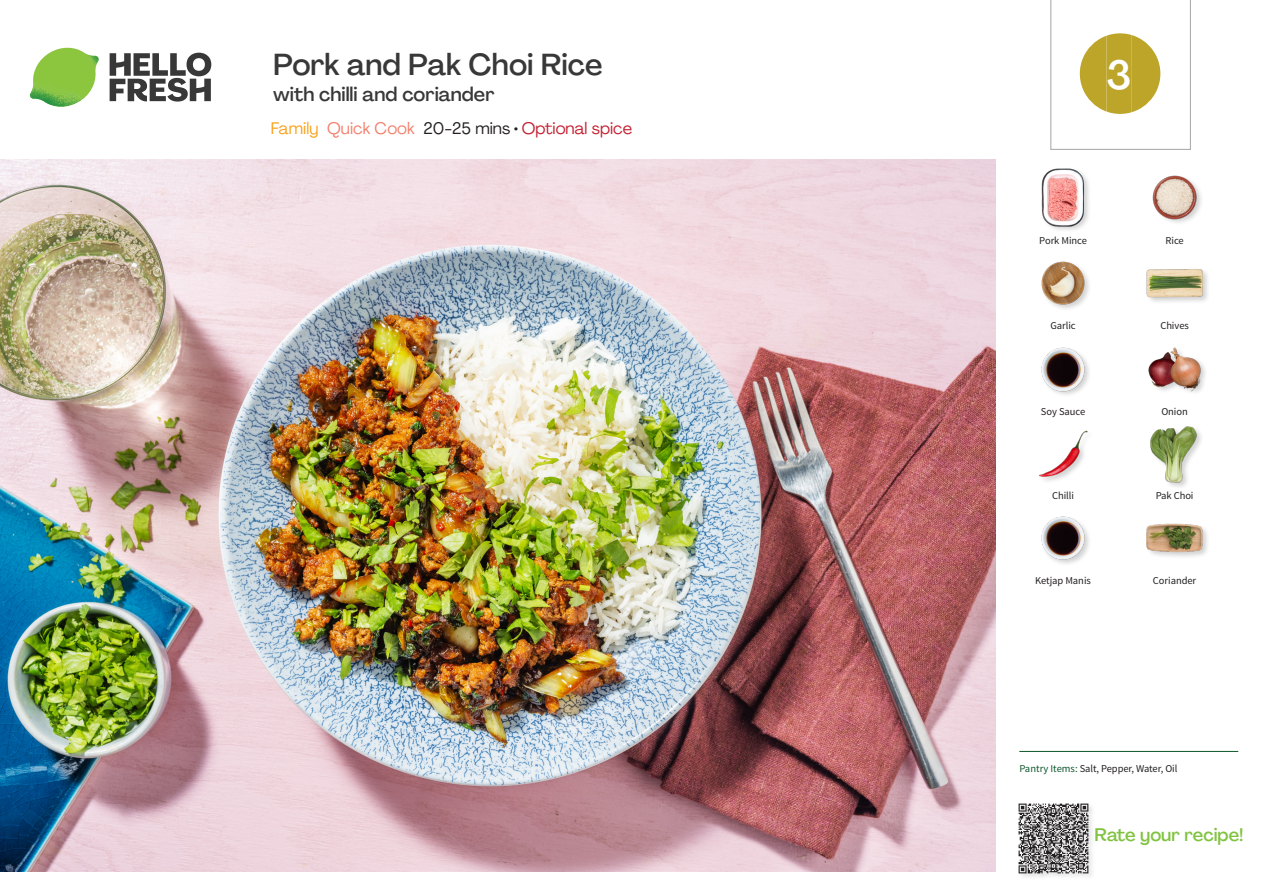
<style>
.page{position:relative;width:1263px;height:893px;background:#fff}
.page>*{position:absolute;margin:0;border:0;box-sizing:border-box;transform-origin:0 0}
._24_Recipe_Nr_Bag{font:500 40.5px "Agrandir";color:#fff}
._15_Titel_UK{font:500 30px "Agrandir";letter-spacing:-.005em;color:#383839}
._15_Titel_UK-2{font:500 19.5px "Agrandir";color:#383839}
.t1{font:500 18px "Agrandir";color:#81c340}
._02_Box_Type{font:16.5px "Agrandir";color:#c31f31}
._18_FRONT_ingredient{font:10.5px "Source Sans Pro";letter-spacing:-.005em;color:#231f20}
.t2{font:10.5px "Source Sans Variable";letter-spacing:-.005em;color:#231f20}
.s1{color:#f9a21c}
.s2{color:#f4806e}
.s3{color:#231f20}
.s4{font-family:"Source Sans Pro";color:#0e572c}
</style>
<div class="page">
<svg style="left:110px;top:53px;width:101px;height:49px"></svg>
<img style="left:30px;top:48px;width:69px;height:59px">
<img style="left:0;top:159px;width:995px;height:713px">
<hr style="left:1019px;top:751px;width:219px;height:1px;background:#0e572c">
<div style="left:1018px;top:802px;width:77px;height:78px;background:#f8f8f8"></div>
<img style="left:1018px;top:803px;width:73px;height:73px">
<div style="left:1041px;top:168px;width:50px;height:65px;background:#231f20;opacity:.2"></div>
<img style="left:1041px;top:169px;width:50px;height:57px">
<img style="left:1152px;top:175px;width:49px;height:48px">
<div style="left:1146px;top:268px;width:64px;height:37px;background:#231f20;opacity:.2"></div>
<img style="left:1146px;top:268px;width:57px;height:37px">
<img style="left:1041px;top:261px;width:48px;height:48px">
<div style="left:1148px;top:347px;width:60px;height:50px;background:#231f20;opacity:.2"></div>
<img style="left:1148px;top:347px;width:55px;height:50px">
<img style="left:1041px;top:347px;width:48px;height:48px">
<div style="left:1149px;top:425px;width:55px;height:64px;background:#231f20;opacity:.2"></div>
<img style="left:1149px;top:425px;width:54px;height:57px">
<img style="left:1039px;top:430px;width:49px;height:51px">
<div style="left:1146px;top:522px;width:64px;height:38px;background:#231f20;opacity:.2"></div>
<img style="left:1146px;top:522px;width:57px;height:38px">
<img style="left:1041px;top:516px;width:48px;height:48px">
<svg style="left:1050px;top:0;width:141px;height:150px"></svg>
<p class="_15_Titel_UK" style="left:273px;top:46px;width:331px">Pork and Pak Choi Rice</p>
<p class="_15_Titel_UK-2" style="left:273px;top:82px;width:223px">with chilli and coriander</p>
<p class="_02_Box_Type" style="left:271px;top:118px;width:363px"><span class="s1">Family</span> <span class="s2">Quick Cook</span> <span class="s3">20-25 mins •</span> Optional spice</p>
<p class="_24_Recipe_Nr_Bag" style="left:1106px;top:50px;width:26px">3</p>
<p class="_18_FRONT_ingredient" style="left:1039px;top:234px;width:49px">Pork Mince</p>
<p class="_18_FRONT_ingredient" style="left:1165px;top:234px;width:20px">Rice</p>
<p class="_18_FRONT_ingredient" style="left:1050px;top:319px;width:27px">Garlic</p>
<p class="_18_FRONT_ingredient" style="left:1160px;top:319px;width:30px">Chives</p>
<p class="_18_FRONT_ingredient" style="left:1041px;top:405px;width:46px">Soy Sauce</p>
<p class="_18_FRONT_ingredient" style="left:1161px;top:405px;width:28px">Onion</p>
<p class="_18_FRONT_ingredient" style="left:1052px;top:489px;width:23px">Chilli</p>
<p class="_18_FRONT_ingredient" style="left:1156px;top:489px;width:39px">Pak Choi</p>
<p class="_18_FRONT_ingredient" style="left:1035px;top:574px;width:57px">Ketjap Manis</p>
<p class="_18_FRONT_ingredient" style="left:1153px;top:574px;width:45px">Coriander</p>
<p class="t2" style="left:1019px;top:762px;width:160px"><span class="s4">Pantry Items:</span> Salt, Pepper, Water, Oil</p>
<h3 class="t1" style="left:1094px;top:823px;width:150px">Rate your recipe!</h3>
</div>
